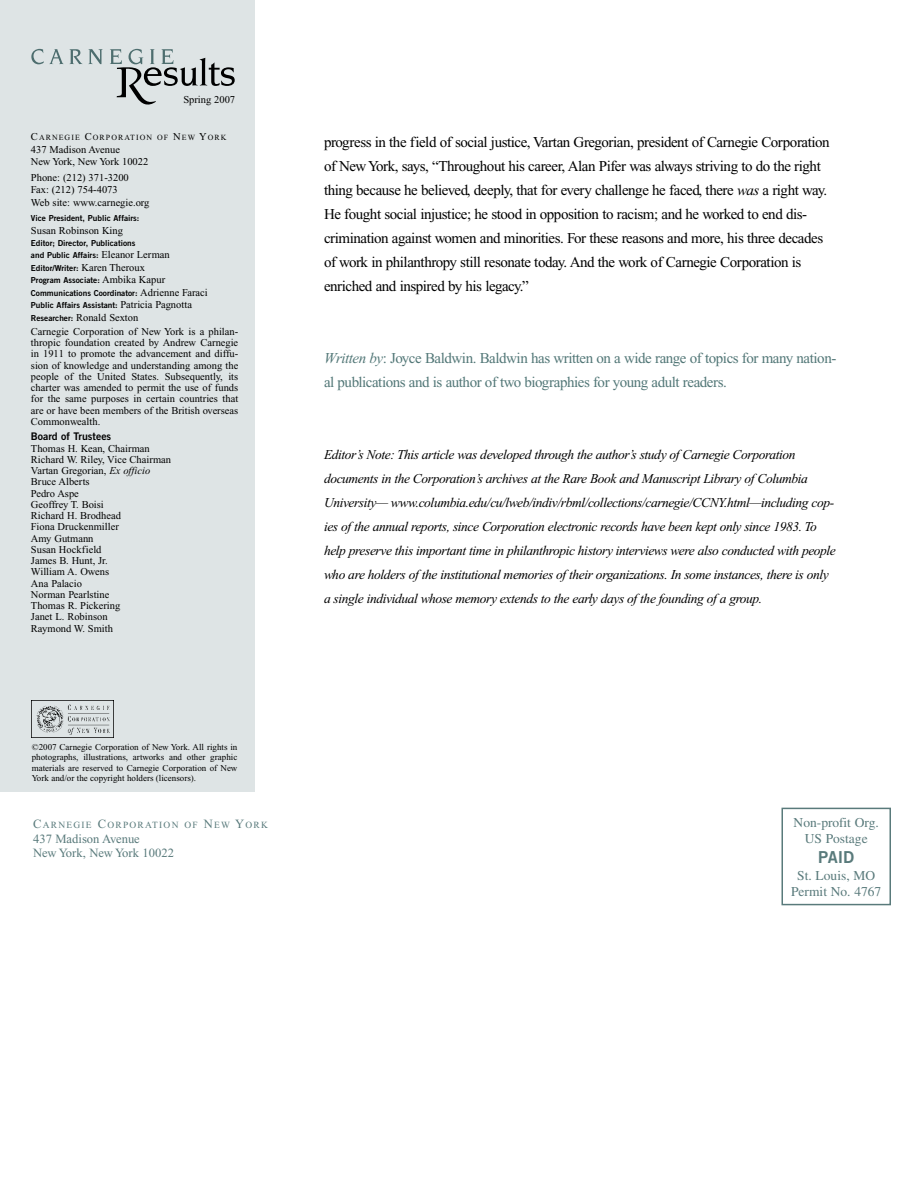
<style>
.page{position:relative;width:918px;height:1188px;background:#fff}
.page>*{position:absolute;margin:0;border:0;box-sizing:border-box;transform-origin:0 0}
.t1{font:16.5px "Trade Gothic Bold Two";color:#597a7b}
.t2{font:15px/24px "Times New Roman";letter-spacing:-.03em;color:#000}
.t3{font:15px/24px "Times New Roman";letter-spacing:-.03em;color:#527777}
.t4{font:italic 13.5px/24px "Times New Roman";letter-spacing:-.03em;color:#000}
.t5{font:13.5px/16.2px "Times";color:#597a7b;text-align:center}
.t6{font:12.6px/14.4px "Times New Roman";color:#597a7b}
.t7{font:10.5px/11.2px "Times New Roman";color:#000}
.t8{font:10.5px "Trade Gothic Bold Two";color:#000}
.t9{font:9.45px "Times New Roman";letter-spacing:.135em;color:#597a7b}
.t10{font:9px/10.5px "Times New Roman";color:#000;text-align:justify}
.t11{font:8.25px/12.5px "Trade Gothic Bold Two";color:#000}
.t12{font:7.8px "Times New Roman";letter-spacing:.135em;color:#000}
.s1{font-size:10.5px}
.s2{font-family:"Times New Roman";font-size:10.5px}
.s3{font-family:"Trade Gothic Bold Two";font-size:8.25px}
.s4{font-style:italic}
.s5{font-size:12.6px}
</style>
<div class="page">
<div style="left:782px;top:808px;width:109px;height:97px;border:2px solid #597a7b"></div>
<div style="left:0;top:0;width:254px;height:792px;background:#dee4e5"></div>
<img style="left:32px;top:700px;width:81px;height:38px">
<svg style="left:31px;top:49px;width:51px;height:15px"></svg>
<svg style="left:88px;top:49px;width:15px;height:15px"></svg>
<svg style="left:110px;top:49px;width:125px;height:56px"></svg>
<p class="t7" style="left:183px;top:94px;width:53px">Spring 2007</p>
<p class="t12" style="left:31px;top:134px;width:197px"><span class="s1">C</span>arnegie <span class="s1">C</span>orporation of <span class="s1">N</span>ew <span class="s1">Y</span>ork</p>
<p class="t7" style="left:31px;top:143px;width:119px;line-height:12.5px">437 Madison Avenue<br>New York, New York 10022</p>
<p class="t7" style="left:31px;top:171px;width:120px;line-height:12.5px">Phone: (212) 371-3200<br>Fax: (212) 754-4073<br>Web site: www.carnegie.org</p>
<p class="t11" style="left:31px;top:212px;width:110px">Vice President, Public Affairs:</p>
<p class="t7" style="left:31px;top:224px;width:94px">Susan Robinson King</p>
<p class="t11" style="left:31px;top:237px;width:178px">Editor; Director, Publications<br>and Public Affairs: <span class="s2">Eleanor Lerman </span>Editor/Writer: <span class="s2">Karen Theroux<br></span>Program Associate: <span class="s2">Ambika Kapur </span>Communications Coordinator: <span class="s2">Adrienne Faraci </span>Public Affairs Assistant: <span class="s2">Patricia Pagnotta</span></p>
<p class="t7" style="left:31px;top:310px;width:209px;line-height:14.2px"><span class="s3">Researcher:</span> Ronald Sexton<br>Carnegie Corporation of New York is a philan-</p>
<p class="t7" style="left:31px;top:337px;width:209px;text-align:justify">thropic foundation created by Andrew Carnegie in 1911 to promote the advancement and diffu&shy;sion of knowledge and understanding among the people of the United States. Subsequently, its charter was amended to permit the use of funds for the same purposes in certain countries that are or have been members of the British overseas Commonwealth.</p>
<p class="t8" style="left:31px;top:430px;width:82px">Board of Trustees</p>
<p class="t7" style="left:31px;top:443px;width:142px">Thomas H. Kean, Chairman<br>Richard W. Riley, Vice Chairman<br>Vartan Gregorian, <span class="s4">Ex officio<br></span>Bruce Alberts<br>Pedro Aspe<br>Geoffrey T. Boisi<br>Richard H. Brodhead<br>Fiona Druckenmiller<br>Amy Gutmann<br>Susan Hockfield<br>James B. Hunt, Jr.<br>William A. Owens<br>Ana Palacio<br>Norman Pearlstine<br>Thomas R. Pickering<br>Janet L. Robinson<br>Raymond W. Smith</p>
<p class="t10" style="left:32px;top:741px;width:207px">©2007 Carnegie Corporation of New York. All rights in photographs, illustrations, artworks and other graphic materials are reserved to Carnegie Corporation of New York and/or the copyright holders (licensors).</p>
<p class="t9" style="left:33px;top:820px;width:236px"><span class="s5">C</span>arnegie <span class="s5">C</span>orporation of <span class="s5">N</span>ew <span class="s5">Y</span>ork</p>
<p class="t6" style="left:33px;top:831px;width:142px">437 Madison Avenue<br>New York, New York 10022</p>
<p class="t2" style="left:324px;top:130px;width:507px">progress in the field of social justice, Vartan Gregorian, president of Carnegie Corporation of New York, says, “Throughout his career, Alan Pifer was always striving to do the right thing because he believed, deeply, that for every challenge he faced, there <span class="s4">was</span> a right way.<br>He fought social injustice; he stood in opposition to racism; and he worked to end dis&shy;crimination against women and minorities. For these reasons and more, his three decades of work in philanthropy still resonate today. And the work of Carnegie Corporation is enriched and inspired by his legacy.”</p>
<h2 class="t3" style="left:324px;top:346px;width:514px"><span class="s4">Written by</span>: Joyce Baldwin. Baldwin has written on a wide range of topics for many nation&shy;al publications and is author of two biographies for young adult readers.</h2>
<p class="t4" style="left:324px;top:442px;width:513px">Editor’s Note: This article was developed through the author’s study of Carnegie Corporation documents in the Corporation’s archives at the Rare Book and Manuscript Library of Columbia University— www.columbia.edu/cu/lweb/indiv/rbml/collections/carnegie/CCNY.html—including cop&shy;ies of the annual reports, since Corporation electronic records have been kept only since 1983. To help preserve this important time in philanthropic history interviews were also conducted with people who are holders of the institutional memories of their organizations. In some instances, there is only a single individual whose memory extends to the early days of the founding of a group.</p>
<p class="t5" style="left:794px;top:815px;width:87px">Non-profit Org.<br>US Postage</p>
<h1 class="t1" style="left:818px;top:847px;width:38px">PAID</h1>
<p class="t5" style="left:791px;top:867px;width:92px">St. Louis, MO<br>Permit No. 4767</p>
</div>
